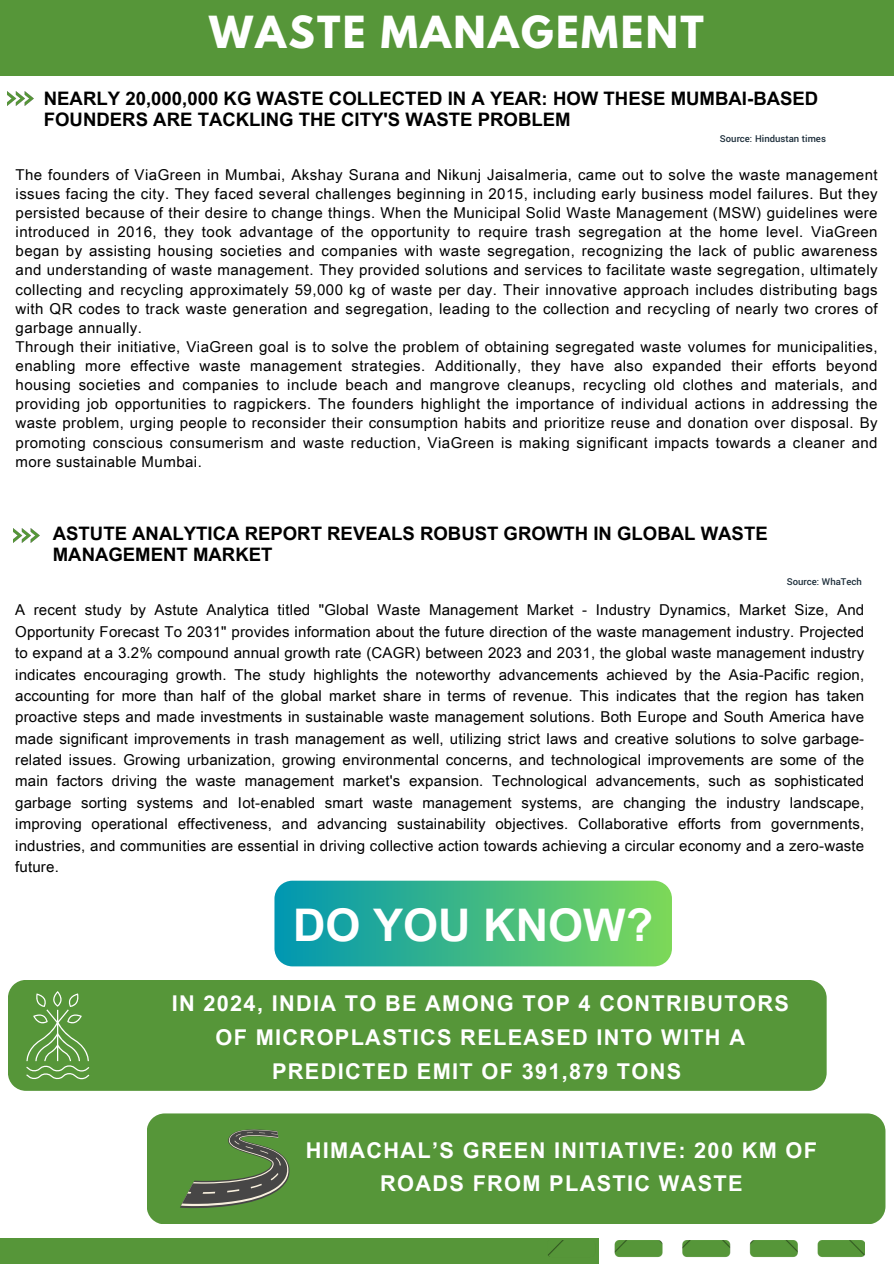
<style>
.page{position:relative;width:894px;height:1264px;background:#fff}
.page>*{position:absolute;margin:0;border:0;box-sizing:border-box;transform-origin:0 0}
.t1{font:700 45px "Arial Unicode MS";color:#fff}
.t2{font:700 39.15px "League Spartan";letter-spacing:.06em;color:#fff}
.t3{font:700 21.75px/33.8px "Arial Unicode MS";letter-spacing:.06em;color:#fff;text-align:center}
.t4{font:700 18.6px/20.4px "Arial Unicode MS";color:#000}
.t5{font:15px/19.2px "Arial Unicode MS";letter-spacing:.03em;color:#000}
.t6{font:500 10.5px "Yantramanav";color:#1c2d3a}
</style>
<div class="page">
<img style="left:8px;top:92px;width:26px;height:13px">
<div style="left:0;top:0;width:893px;height:76px;background:#569639"></div>
<img style="left:13px;top:528px;width:26px;height:14px">
<svg style="left:274px;top:880px;width:397px;height:86px;background:#41b886"></svg>
<div style="left:8px;top:980px;width:818px;height:110px;background:#569639"></div>
<svg style="left:26px;top:991px;width:63px;height:88px;background:#6ca353"></svg>
<div style="left:147px;top:1113px;width:738px;height:111px;background:#569639"></div>
<div style="left:0;top:1238px;width:598px;height:25px;background:#569639"></div>
<img style="left:548px;top:1240px;width:316px;height:23px">
<svg style="left:180px;top:1129px;width:110px;height:79px;background:#5b8048"></svg>
<h5 class="t2" style="left:209px;top:13px;width:496px">WASTE MANAGEMENT</h5>
<p class="t4" style="left:44px;top:88px;width:775px">NEARLY 20,000,000 KG WASTE COLLECTED IN A YEAR: HOW THESE MUMBAI-BASED<br>FOUNDERS ARE TACKLING THE CITY'S WASTE PROBLEM</p>
<h4 class="t6" style="left:719px;top:132px;width:107px">Source: Hindustan times</h4>
<p class="t5" style="left:16px;top:164px;width:863px">The founders of ViaGreen in Mumbai, Akshay Surana and Nikunj Jaisalmeria, came out to solve the waste management issues facing the city. They faced several challenges beginning in 2015, including early business model failures. But they persisted because of their desire to change things. When the Municipal Solid Waste Management (MSW) guidelines were introduced in 2016, they took advantage of the opportunity to require trash segregation at the home level. ViaGreen began by assisting housing societies and companies with waste segregation, recognizing the lack of public awareness and understanding of waste management. They provided solutions and services to facilitate waste segregation, ultimately collecting and recycling approximately 59,000 kg of waste per day. Their innovative approach includes distributing bags with QR codes to track waste generation and segregation, leading to the collection and recycling of nearly two crores of garbage annually.<br>Through their initiative, ViaGreen goal is to solve the problem of obtaining segregated waste volumes for municipalities, enabling more effective waste management strategies. Additionally, they have also expanded their efforts beyond housing societies and companies to include beach and mangrove cleanups, recycling old clothes and materials, and providing job opportunities to ragpickers. The founders highlight the importance of individual actions in addressing the waste problem, urging people to reconsider their consumption habits and prioritize reuse and donation over disposal. By promoting conscious consumerism and waste reduction, ViaGreen is making significant impacts towards a cleaner and more sustainable Mumbai.</p>
<p class="t4" style="left:53px;top:523px;width:716px">ASTUTE ANALYTICA REPORT REVEALS ROBUST GROWTH IN GLOBAL WASTE<br>MANAGEMENT MARKET</p>
<p class="t6" style="left:786px;top:575px;width:76px">Source: WhaTech</p>
<h4 class="t5" style="left:15px;top:598px;width:850px;line-height:21.3px;text-align:justify">A recent study by Astute Analytica titled "Global Waste Management Market - Industry Dynamics, Market Size, And Opportunity Forecast To 2031" provides information about the future direction of the waste management industry. Projected to expand at a 3.2% compound annual growth rate (CAGR) between 2023 and 2031, the global waste management industry indicates encouraging growth. The study highlights the noteworthy advancements achieved by the Asia-Pacific region, accounting for more than half of the global market share in terms of revenue. This indicates that the region has taken proactive steps and made investments in sustainable waste management solutions. Both Europe and South America have made significant improvements in trash management as well, utilizing strict laws and creative solutions to solve garbage&shy;related issues. Growing urbanization, growing environmental concerns, and technological improvements are some of the main factors driving the waste management market's expansion. Technological advancements, such as sophisticated garbage sorting systems and Iot-enabled smart waste management systems, are changing the industry landscape, improving operational effectiveness, and advancing sustainability objectives. Collaborative efforts from governments, industries, and communities are essential in driving collective action towards achieving a circular economy and a zero-waste future.</h4>
<h2 class="t1" style="left:293px;top:893px;width:361px">DO YOU KNOW?</h2>
<p class="t3" style="left:172px;top:985px;width:618px">IN 2024, INDIA TO BE AMONG TOP 4 CONTRIBUTORS<br>OF MICROPLASTICS RELEASED INTO WITH A<br>PREDICTED EMIT OF 391,879 TONS</p>
<h5 class="t3" style="left:305px;top:1131px;width:512px">HIMACHAL’S GREEN INITIATIVE: 200 KM OF<br>ROADS FROM PLASTIC WASTE</h5>
</div>
